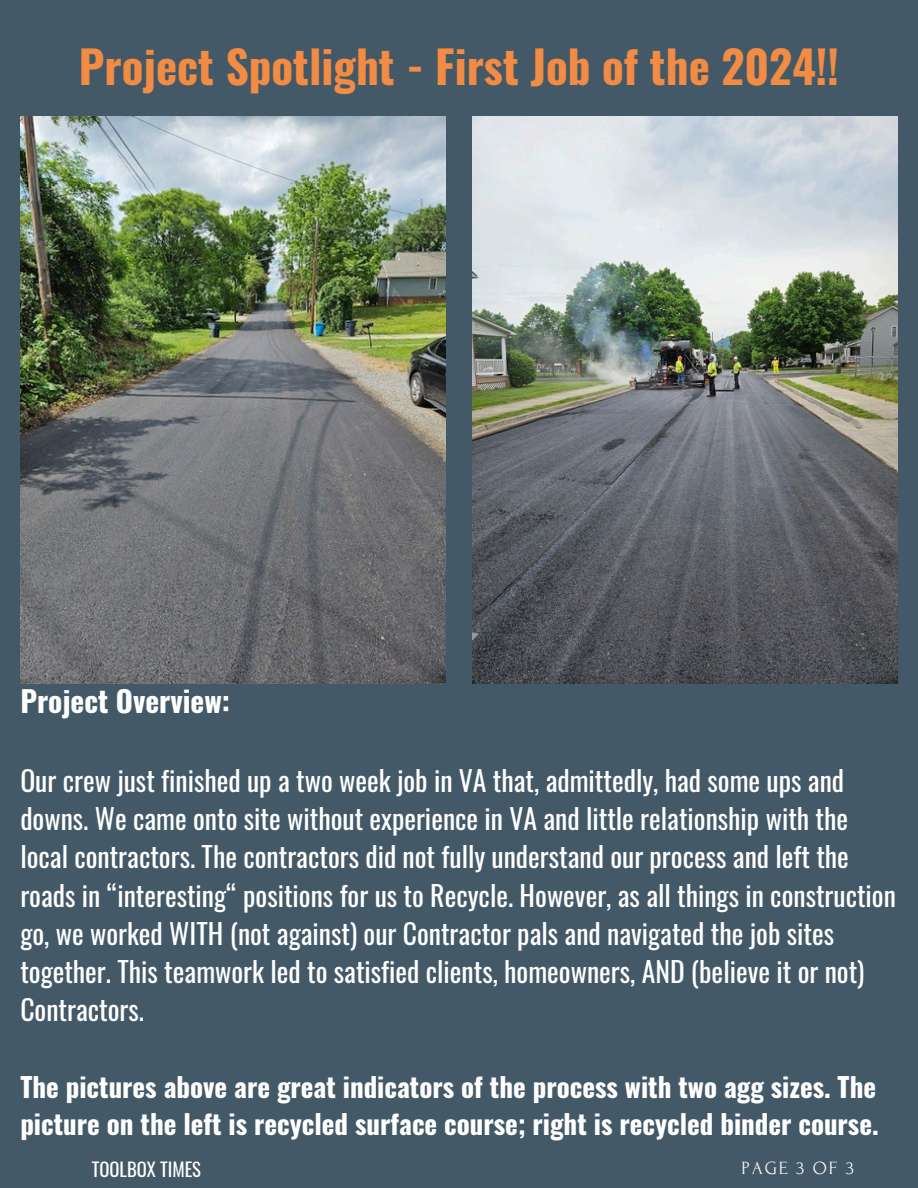
<style>
.page{position:relative;width:918px;height:1188px;background:#435967}
.page>*{position:absolute;margin:0;border:0;box-sizing:border-box;transform-origin:0 0}
.t1{font:700 45px "Oswald";color:#f28b43}
.t2{font:700 29.4px "Oswald";color:#fff}
.t3{font:27.75px/38.2px "Oswald";color:#fff}
.t4{font:700 27px/37.2px "Oswald";color:#fff}
.t5{font:18.6px "Oswald";color:#fff}
.t6{font:18.6px "Forum";letter-spacing:.1em;color:#fafafa}
</style>
<div class="page">
<img style="left:20px;top:116px;width:426px;height:567px">
<img style="left:472px;top:116px;width:426px;height:567px">
<p class="t1" style="left:79px;top:31px;width:762px">Project Spotlight - First Job of the 2024!!</p>
<h2 class="t2" style="left:20px;top:678px;width:211px">Project Overview:</h2>
<p class="t3" style="left:20px;top:760px;width:877px">Our crew just finished up a two week job in VA that, admittedly, had some ups and downs. We came onto site without experience in VA and little relationship with the local contractors. The contractors did not fully understand our process and left the roads in “interesting“ positions for us to Recycle. However, as all things in construction go, we worked WITH (not against) our Contractor pals and navigated the job sites together. This teamwork led to satisfied clients, homeowners, AND (believe it or not)<br>Contractors.</p>
<p class="t4" style="left:20px;top:1067px;width:860px">The pictures above are great indicators of the process with two agg sizes. The picture on the left is recycled surface course; right is recycled binder course.</p>
<h2 class="t5" style="left:92px;top:1155px;width:111px">TOOLBOX TIMES</h2>
<h3 class="t6" style="left:742px;top:1158px;width:114px">PAGE 3 OF 3</h3>
</div>
